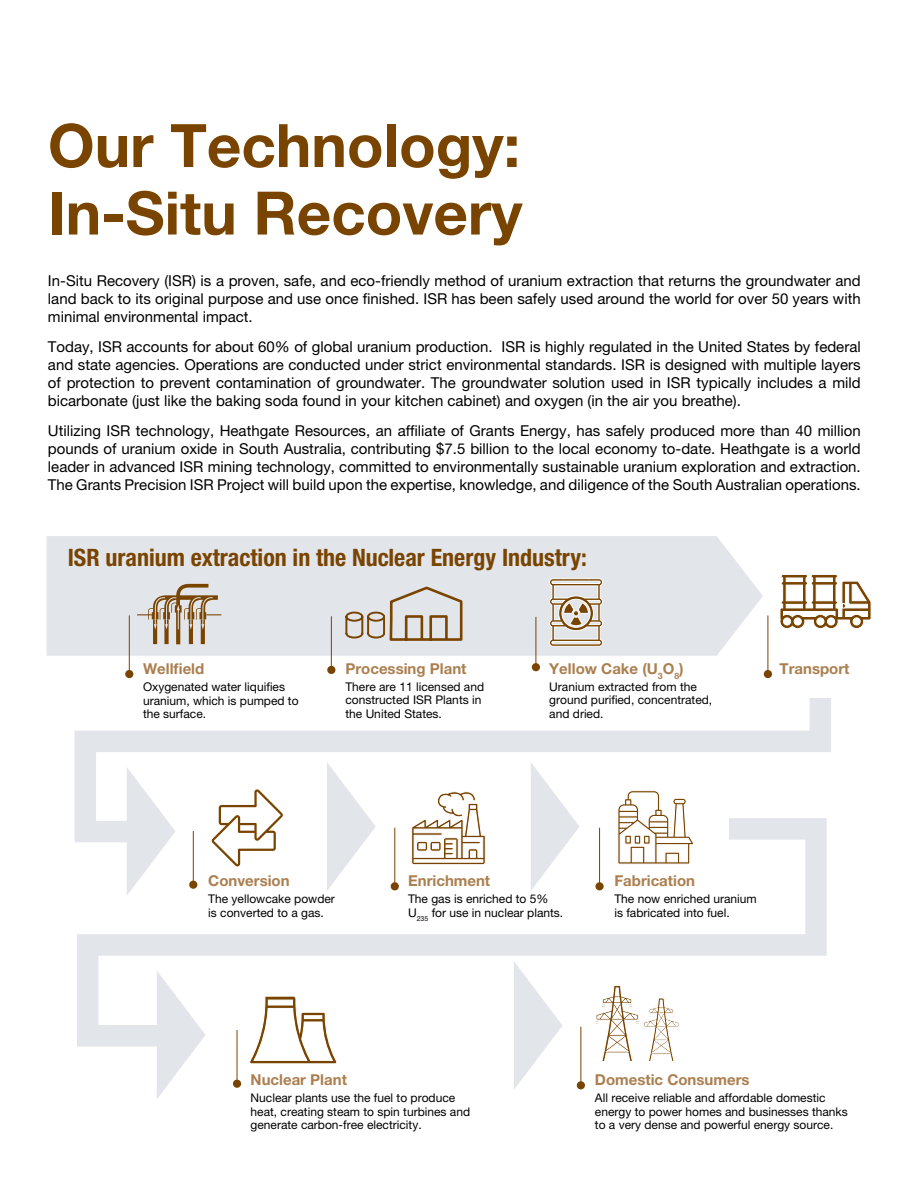
<style>
.page{position:relative;width:918px;height:1188px;background:#fff}
.page>*{position:absolute;margin:0;border:0;box-sizing:border-box;transform-origin:0 0}
.t1{font:700 60px/67.5px "Helvetica Neue LT Pro";color:#794400}
.t2{font:700 condensed 24px "Helvetica Neue LT Pro";color:#794400}
.t3{font:15px/18px "Helvetica Neue LT Pro";color:#000;text-align:justify}
.t4{font:700 15px "Helvetica Neue LT Pro";color:#ab7f50}
.t5{font:12px/13.5px "Helvetica Neue LT Pro";color:#000}
</style>
<div class="page">
<div style="left:47px;top:536px;width:716px;height:120px;background:#e2e5ea"></div>
<svg style="left:514px;top:1057px;width:25px;height:32px"></svg>
<hr style="left:331px;top:616px;width:1px;height:54px;background:#794400">
<div style="left:327px;top:666px;width:8px;height:8px;background:#794400;border-radius:50%"></div>
<hr style="left:129px;top:615px;width:1px;height:59px;background:#794400">
<div style="left:125px;top:670px;width:8px;height:8px;background:#794400;border-radius:50%"></div>
<hr style="left:536px;top:617px;width:1px;height:50px;background:#794400">
<div style="left:532px;top:663px;width:8px;height:8px;background:#794400;border-radius:50%"></div>
<hr style="left:237px;top:1030px;width:1px;height:54px;background:#794400">
<div style="left:233px;top:1080px;width:8px;height:8px;background:#794400;border-radius:50%"></div>
<hr style="left:581px;top:1027px;width:1px;height:58px;background:#794400">
<div style="left:577px;top:1081px;width:8px;height:8px;background:#794400;border-radius:50%"></div>
<svg style="left:249px;top:1057px;width:88px;height:7px"></svg>
<svg style="left:602px;top:1057px;width:72px;height:4px"></svg>
<svg style="left:344px;top:585px;width:120px;height:58px;background:#cfc8c0"></svg>
<svg style="left:780px;top:574px;width:92px;height:55px"></svg>
<svg style="left:549px;top:578px;width:54px;height:69px;background:#cdc0b0"></svg>
<hr style="left:768px;top:615px;width:1px;height:59px;background:#794400">
<div style="left:764px;top:670px;width:8px;height:8px;background:#794400;border-radius:50%"></div>
<svg style="left:137px;top:584px;width:84px;height:60px;background:#c5baab"></svg>
<svg style="left:74px;top:677px;width:757px;height:130px"></svg>
<svg style="left:157px;top:1057px;width:32px;height:42px"></svg>
<svg style="left:74px;top:807px;width:753px;height:250px"></svg>
<h1 class="t1" style="left:48px;top:111px;width:476px">Our Technology:<br>In-Situ Recovery</h1>
<p class="t3" style="left:48px;top:271px;width:814px">In-Situ Recovery (ISR) is a proven, safe, and eco-friendly method of uranium extraction that returns the groundwater and land back to its original purpose and use once finished. ISR has been safely used around the world for over 50 years with minimal environmental impact.</p>
<p class="t3" style="left:48px;top:337px;width:814px">Today, ISR accounts for about 60% of global uranium production. ISR is highly regulated in the United States by federal and state agencies. Operations are conducted under strict environmental standards. ISR is designed with multiple layers of protection to prevent contamination of groundwater. The groundwater solution used in ISR typically includes a mild bicarbonate (just like the baking soda found in your kitchen cabinet) and oxygen (in the air you breathe).</p>
<p class="t3" style="left:48px;top:421px;width:814px">Utilizing ISR technology, Heathgate Resources, an affiliate of Grants Energy, has safely produced more than 40 million pounds of uranium oxide in South Australia, contributing $7.5 billion to the local economy to-date. Heathgate is a world leader in advanced ISR mining technology, committed to environmentally sustainable uranium exploration and extraction.<br>The Grants Precision ISR Project will build upon the expertise, knowledge, and diligence of the South Australian operations.</p>
<h2 class="t2" style="left:68px;top:543px;width:521px">ISR uranium extraction in the Nuclear Energy Industry:</h2>
<p class="t4" style="left:549px;top:659px;width:136px">Yellow Cake (U<sub>3</sub>O<sub>8</sub>)</p>
<p class="t5" style="left:549px;top:680px;width:164px">Uranium extracted from the ground purified, concentrated, and dried.</p>
<p class="t4" style="left:143px;top:660px;width:63px">Wellfield</p>
<p class="t4" style="left:780px;top:659px;width:72px">Transport</p>
<p class="t5" style="left:143px;top:680px;width:157px">Oxygenated water liquifies uranium, which is pumped to the surface.</p>
<p class="t4" style="left:345px;top:659px;width:123px">Processing Plant</p>
<p class="t5" style="left:345px;top:680px;width:140px">There are 11 licensed and constructed ISR Plants in the United States.</p>
<p class="t4" style="left:208px;top:872px;width:83px">Conversion</p>
<p class="t5" style="left:208px;top:892px;width:128px">The yellowcake powder is converted to a gas.</p>
<p class="t4" style="left:408px;top:872px;width:84px">Enrichment</p>
<p class="t5" style="left:408px;top:892px;width:157px">The gas is enriched to 5%<br>U<sub>235</sub> for use in nuclear plants.</p>
<p class="t4" style="left:614px;top:872px;width:82px">Fabrication</p>
<p class="t5" style="left:614px;top:892px;width:144px">The now enriched uranium is fabricated into fuel.</p>
<p class="t4" style="left:251px;top:1071px;width:98px">Nuclear Plant</p>
<p class="t5" style="left:251px;top:1091px;width:221px">Nuclear plants use the fuel to produce heat, creating steam to spin turbines and generate carbon-free electricity.</p>
<p class="t4" style="left:595px;top:1071px;width:156px">Domestic Consumers</p>
<p class="t5" style="left:595px;top:1091px;width:254px">All receive reliable and affordable domestic energy to power homes and businesses thanks to a very dense and powerful energy source.</p>
</div>
